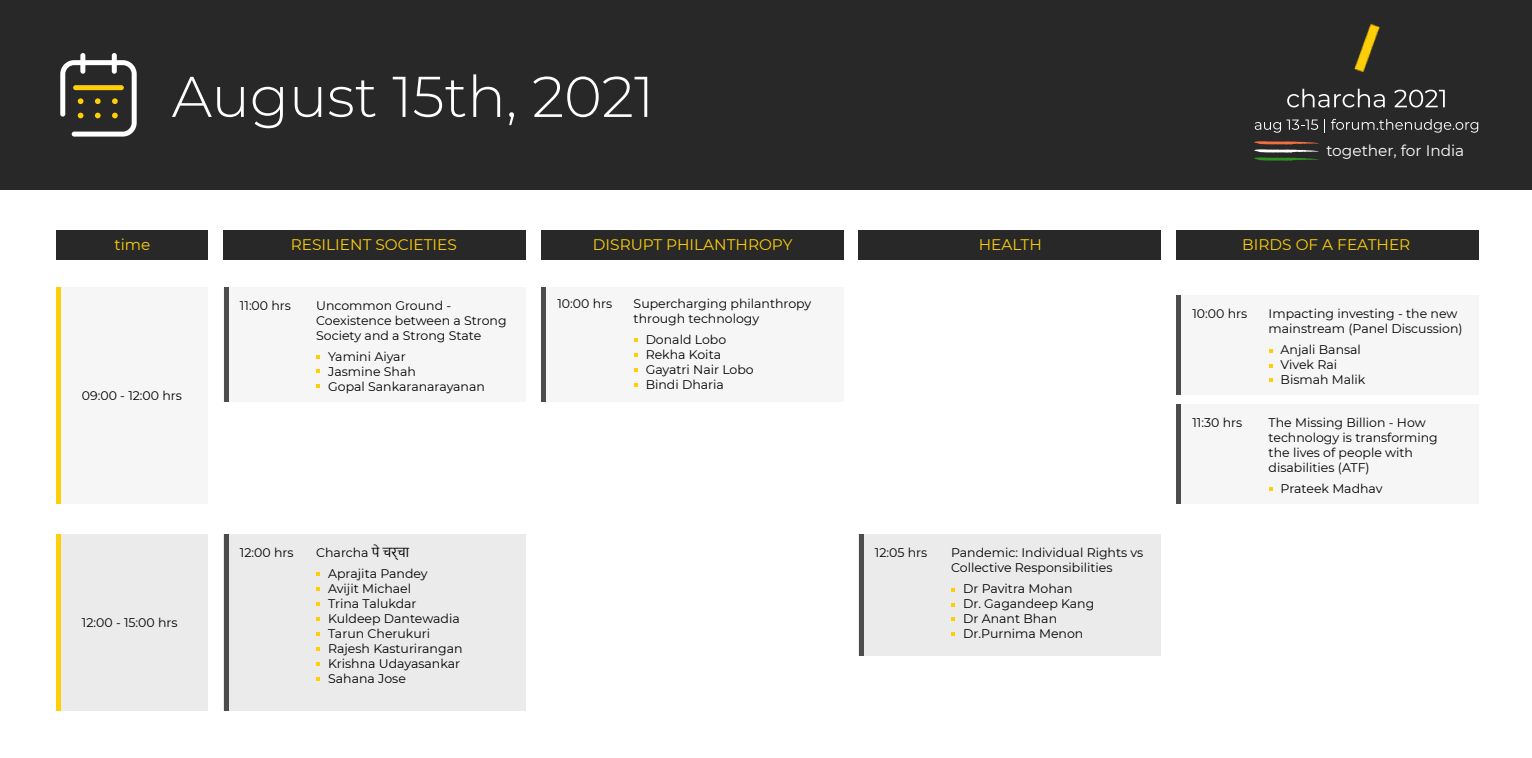
<style>
.page{position:relative;width:1532px;height:758px;background:#fff}
.page>*{position:absolute;margin:0;border:0;box-sizing:border-box;transform-origin:0 0}
.t1{font:300 57.25px "Montserrat";color:#fff}
.t2{font:15.38px "Montserrat";color:#fecf09}
.t3{font:15.38px "Montserrat";color:#fff}
.t4{font:12.5px/15px "Montserrat";color:#000}
.s1{font-family:"Nirmala UI"}
</style>
<div class="page">
<div style="left:0;top:0;width:1531px;height:189px;background:#282828"></div>
<svg style="left:1287px;top:89px;width:97px;height:18px"></svg>
<svg style="left:1394px;top:90px;width:50px;height:17px"></svg>
<svg style="left:1254px;top:119px;width:64px;height:14px"></svg>
<svg style="left:1324px;top:119px;width:154px;height:14px"></svg>
<img style="left:1354px;top:24px;width:26px;height:48px">
<svg style="left:1254px;top:141px;width:64px;height:20px"></svg>
<div style="left:112px;top:53px;width:5px;height:21px;background:#fff;border-radius:2px"></div>
<div style="left:80px;top:53px;width:5px;height:21px;background:#fff;border-radius:2px"></div>
<svg style="left:60px;top:60px;width:77px;height:77px"></svg>
<div style="left:541px;top:230px;width:302px;height:29px;background:#282828"></div>
<div style="left:858px;top:230px;width:302px;height:29px;background:#282828"></div>
<div style="left:56px;top:230px;width:152px;height:29px;background:#282828"></div>
<div style="left:56px;top:534px;width:152px;height:176px;background:#ebebeb"></div>
<div style="left:56px;top:288px;width:152px;height:216px;background:#f6f6f6"></div>
<div style="left:56px;top:534px;width:5px;height:176px;background:#fecf09"></div>
<div style="left:56px;top:288px;width:5px;height:216px;background:#fecf09"></div>
<div style="left:224px;top:230px;width:302px;height:29px;background:#282828"></div>
<div style="left:1176px;top:230px;width:302px;height:29px;background:#282828"></div>
<div style="left:224px;top:288px;width:302px;height:114px;background:#f6f6f6"></div>
<svg style="left:316px;top:384px;width:4px;height:4px"></svg>
<svg style="left:316px;top:355px;width:4px;height:4px"></svg>
<svg style="left:316px;top:369px;width:4px;height:4px"></svg>
<div style="left:224px;top:288px;width:5px;height:114px;background:#4c4c4c"></div>
<div style="left:224px;top:534px;width:302px;height:176px;background:#ebebeb"></div>
<svg style="left:316px;top:602px;width:4px;height:3px"></svg>
<svg style="left:316px;top:647px;width:4px;height:3px"></svg>
<svg style="left:316px;top:572px;width:4px;height:4px"></svg>
<svg style="left:316px;top:617px;width:4px;height:4px"></svg>
<svg style="left:316px;top:662px;width:4px;height:4px"></svg>
<svg style="left:316px;top:587px;width:4px;height:3px"></svg>
<svg style="left:316px;top:632px;width:4px;height:3px"></svg>
<svg style="left:316px;top:677px;width:4px;height:3px"></svg>
<div style="left:224px;top:534px;width:5px;height:176px;background:#4c4c4c"></div>
<div style="left:541px;top:288px;width:302px;height:114px;background:#f6f6f6"></div>
<svg style="left:634px;top:338px;width:3px;height:4px"></svg>
<svg style="left:634px;top:353px;width:3px;height:4px"></svg>
<svg style="left:634px;top:368px;width:3px;height:4px"></svg>
<svg style="left:634px;top:383px;width:3px;height:4px"></svg>
<div style="left:541px;top:288px;width:5px;height:114px;background:#4c4c4c"></div>
<div style="left:858px;top:534px;width:302px;height:121px;background:#ebebeb"></div>
<div style="left:858px;top:534px;width:5px;height:121px;background:#4c4c4c"></div>
<svg style="left:951px;top:588px;width:4px;height:3px"></svg>
<svg style="left:951px;top:603px;width:4px;height:3px"></svg>
<svg style="left:951px;top:617px;width:4px;height:4px"></svg>
<svg style="left:951px;top:632px;width:4px;height:3px"></svg>
<div style="left:1176px;top:295px;width:302px;height:100px;background:#f6f6f6"></div>
<div style="left:1176px;top:295px;width:5px;height:100px;background:#4c4c4c"></div>
<svg style="left:1269px;top:349px;width:3px;height:4px"></svg>
<svg style="left:1269px;top:364px;width:3px;height:4px"></svg>
<svg style="left:1269px;top:378px;width:3px;height:4px"></svg>
<div style="left:1176px;top:404px;width:302px;height:100px;background:#f6f6f6"></div>
<div style="left:1176px;top:404px;width:5px;height:100px;background:#4c4c4c"></div>
<svg style="left:1269px;top:487px;width:3px;height:4px"></svg>
<h1 class="t1" style="left:172px;top:61px;width:484px">August 15th, 2021</h1>
<p class="t3" style="left:1326px;top:141px;width:139px">together, for India</p>
<p class="t2" style="left:115px;top:235px;width:37px">time</p>
<p class="t2" style="left:593px;top:235px;width:201px">DISRUPT PHILANTHROPY</p>
<p class="t2" style="left:978px;top:235px;width:65px">HEALTH</p>
<p class="t2" style="left:291px;top:235px;width:167px">RESILIENT SOCIETIES</p>
<p class="t2" style="left:1242px;top:235px;width:170px">BIRDS OF A FEATHER</p>
<p class="t4" style="left:82px;top:388px;width:102px">09:00 - 12:00 hrs</p>
<p class="t4" style="left:82px;top:614px;width:97px">12:00 - 15:00 hrs</p>
<p class="t4" style="left:240px;top:298px;width:53px">11:00 hrs</p>
<p class="t4" style="left:316px;top:298px;width:192px">Uncommon Ground -<br>Coexistence between a Strong<br>Society and a Strong State</p>
<p class="t4" style="left:328px;top:349px;width:158px">Yamini Aiyar<br>Jasmine Shah<br>Gopal Sankaranarayanan</p>
<p class="t4" style="left:557px;top:296px;width:56px">10:00 hrs</p>
<p class="t4" style="left:633px;top:296px;width:179px">Supercharging philanthropy through technology</p>
<p class="t4" style="left:645px;top:332px;width:110px">Donald Lobo<br>Rekha Koita<br>Gayatri Nair Lobo<br>Bindi Dharia</p>
<p class="t4" style="left:240px;top:545px;width:55px">12:00 hrs</p>
<p class="t4" style="left:328px;top:541px;width:101px;line-height:21.2px;text-indent:-12px">Charcha <span class="s1">पेचर्चा<br></span>Aprajita Pandey</p>
<p class="t4" style="left:328px;top:581px;width:136px">Avijit Michael<br>Trina Talukdar<br>Kuldeep Dantewadia<br>Tarun Cherukuri<br>Rajesh Kasturirangan<br>Krishna Udayasankar<br>Sahana Jose</p>
<p class="t4" style="left:875px;top:544px;width:54px">12:05 hrs</p>
<p class="t4" style="left:951px;top:544px;width:194px">Pandemic: Individual Rights vs<br>Collective Responsibilities</p>
<p class="t4" style="left:963px;top:580px;width:133px">Dr Pavitra Mohan<br>Dr. Gagandeep Kang<br>Dr Anant Bhan<br>Dr.Purnima Menon</p>
<p class="t4" style="left:1192px;top:306px;width:56px">10:00 hrs</p>
<p class="t4" style="left:1192px;top:414px;width:51px">11:30 hrs</p>
<p class="t4" style="left:1268px;top:306px;width:195px">Impacting investing - the new mainstream (Panel Discussion)</p>
<p class="t4" style="left:1280px;top:342px;width:86px">Anjali Bansal<br>Vivek Rai<br>Bismah Malik</p>
<p class="t4" style="left:1268px;top:414px;width:171px">The Missing Billion - How technology is transforming the lives of people with disabilities (ATF)</p>
<p class="t4" style="left:1280px;top:481px;width:103px">Prateek Madhav</p>
</div>
